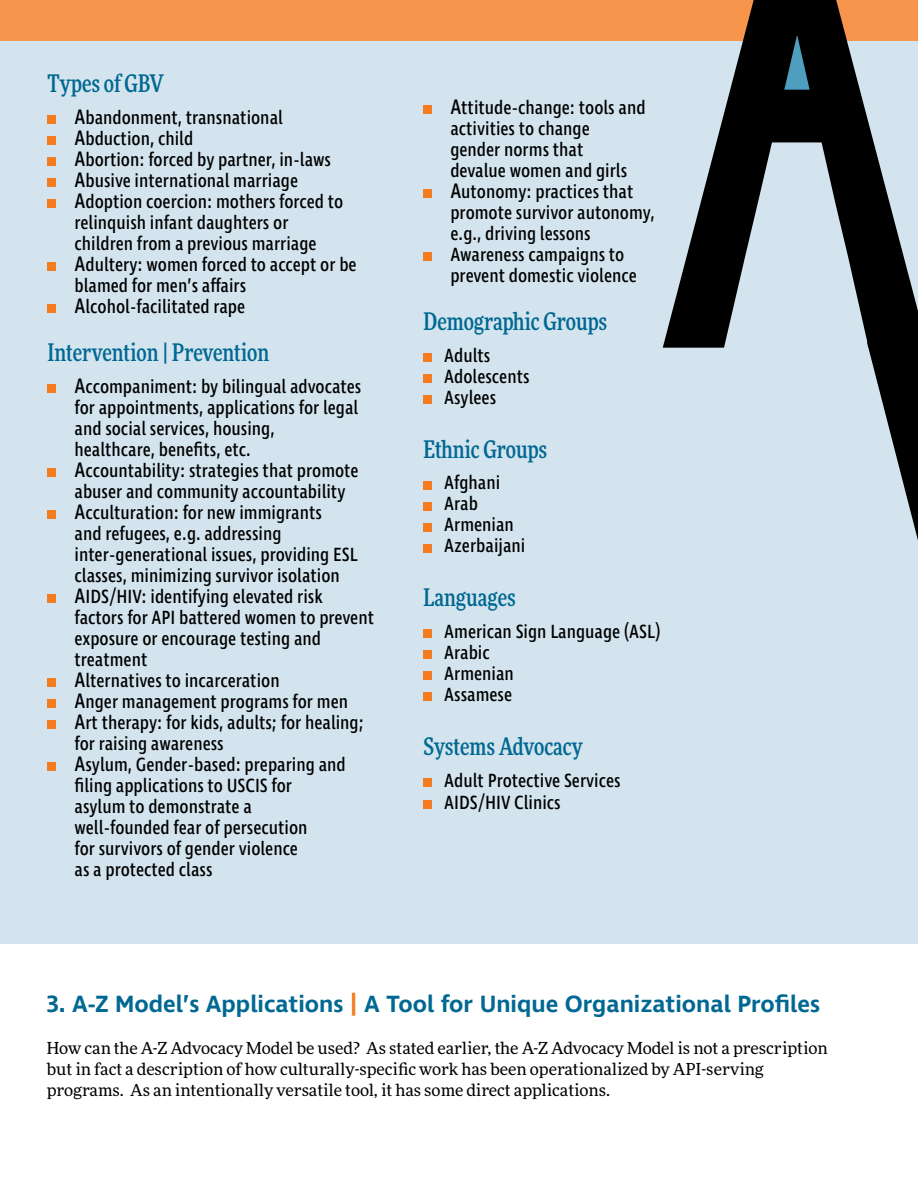
<style>
.page{position:relative;width:918px;height:1188px;background:#fff}
.page>*{position:absolute;margin:0;border:0;box-sizing:border-box;transform-origin:0 0}
.t1{font:500 condensed 24px "More Pro";color:#006892}
.t2{font:600 24px "Ingra";color:#006892}
.t3{font:19.5px/21px "Ingra Cd";color:#000}
.t4{font:16.5px/21px "More Pro";color:#000}
.s1{font-size:21.45px}
.s2{color:#f47b20}
</style>
<div class="page">
<div style="left:0;top:40px;width:918px;height:904px;background:#d3e4ee"></div>
<div style="left:0;top:0;width:918px;height:40px;background:#f7954c"></div>
<svg style="left:663px;top:0;width:255px;height:348px"></svg>
<svg style="left:749px;top:29px;width:103px;height:113px"></svg>
<svg style="left:864px;top:265px;width:54px;height:275px"></svg>
<div style="left:48px;top:115px;width:8px;height:9px;background:#f47b20"></div>
<div style="left:48px;top:136px;width:8px;height:9px;background:#f47b20"></div>
<div style="left:48px;top:157px;width:8px;height:9px;background:#f47b20"></div>
<div style="left:48px;top:178px;width:8px;height:9px;background:#f47b20"></div>
<div style="left:48px;top:199px;width:8px;height:9px;background:#f47b20"></div>
<div style="left:48px;top:262px;width:8px;height:9px;background:#f47b20"></div>
<div style="left:48px;top:304px;width:8px;height:9px;background:#f47b20"></div>
<div style="left:48px;top:384px;width:8px;height:9px;background:#f47b20"></div>
<div style="left:48px;top:468px;width:8px;height:9px;background:#f47b20"></div>
<div style="left:48px;top:510px;width:8px;height:9px;background:#f47b20"></div>
<div style="left:48px;top:594px;width:8px;height:9px;background:#f47b20"></div>
<div style="left:48px;top:678px;width:8px;height:9px;background:#f47b20"></div>
<div style="left:48px;top:699px;width:8px;height:9px;background:#f47b20"></div>
<div style="left:48px;top:720px;width:8px;height:9px;background:#f47b20"></div>
<div style="left:48px;top:762px;width:8px;height:9px;background:#f47b20"></div>
<div style="left:423px;top:105px;width:9px;height:9px;background:#f47b20"></div>
<div style="left:423px;top:189px;width:9px;height:9px;background:#f47b20"></div>
<div style="left:423px;top:252px;width:9px;height:9px;background:#f47b20"></div>
<div style="left:423px;top:353px;width:9px;height:9px;background:#f47b20"></div>
<div style="left:423px;top:374px;width:9px;height:9px;background:#f47b20"></div>
<div style="left:423px;top:395px;width:9px;height:9px;background:#f47b20"></div>
<div style="left:423px;top:481px;width:9px;height:8px;background:#f47b20"></div>
<div style="left:423px;top:502px;width:9px;height:8px;background:#f47b20"></div>
<div style="left:423px;top:523px;width:9px;height:8px;background:#f47b20"></div>
<div style="left:423px;top:544px;width:9px;height:8px;background:#f47b20"></div>
<div style="left:423px;top:629px;width:9px;height:9px;background:#f47b20"></div>
<div style="left:423px;top:650px;width:9px;height:9px;background:#f47b20"></div>
<div style="left:423px;top:671px;width:9px;height:9px;background:#f47b20"></div>
<div style="left:423px;top:692px;width:9px;height:9px;background:#f47b20"></div>
<div style="left:423px;top:778px;width:9px;height:9px;background:#f47b20"></div>
<div style="left:423px;top:800px;width:9px;height:9px;background:#f47b20"></div>
<p class="t1" style="left:48px;top:67px;width:118px">Types of GBV</p>
<p class="t3" style="left:75px;top:108px;width:284px"><span class="s1">A</span>bandonment, transnational<br><span class="s1">A</span>bduction, child<br><span class="s1">A</span>bortion: forced by partner, in-laws<br><span class="s1">A</span>busive international marriage<br><span class="s1">A</span>doption coercion: mothers forced to relinquish infant daughters or<br>children from a previous marriage<br><span class="s1">A</span>dultery: women forced to accept or be blamed for men’s affairs<br><span class="s1">A</span>lcohol-facilitated rape</p>
<p class="t1" style="left:48px;top:335px;width:223px">Intervention | Prevention</p>
<p class="t3" style="left:75px;top:376px;width:301px"><span class="s1">A</span>ccompaniment: by bilingual advocates for appointments, applications for legal and social services, housing,<br>healthcare, benefits, etc.<br><span class="s1">A</span>ccountability: strategies that promote abuser and community accountability <span class="s1">A</span>cculturation: for new immigrants<br>and refugees, e.g. addressing inter-generational issues, providing ESL classes, minimizing survivor isolation <span class="s1">A</span>IDS/HIV: identifying elevated risk factors for API battered women to prevent exposure or encourage testing and treatment<br><span class="s1">A</span>lternatives to incarceration<br><span class="s1">A</span>nger management programs for men <span class="s1">A</span>rt therapy: for kids, adults; for healing; for raising awareness<br><span class="s1">A</span>sylum, Gender-based: preparing and filing applications to USCIS for<br>asylum to demonstrate a<br>well-founded fear of persecution<br>for survivors of gender violence<br>as a protected class</p>
<p class="t3" style="left:450px;top:98px;width:206px"><span class="s1">A</span>ttitude-change: tools and activities to change<br>gender norms that<br>devalue women and girls<br><span class="s1">A</span>utonomy: practices that promote survivor autonomy, e.g., driving lessons<br>Awareness campaigns to prevent domestic violence</p>
<p class="t1" style="left:423px;top:304px;width:186px">Demographic Groups</p>
<p class="t3" style="left:444px;top:345px;width:87px">Adults<br>Adolescents<br>Asylees</p>
<p class="t1" style="left:423px;top:432px;width:126px">Ethnic Groups</p>
<p class="t3" style="left:444px;top:473px;width:83px">Afghani<br>Arab<br>Armenian<br>Azerbaijani</p>
<p class="t1" style="left:423px;top:581px;width:94px">Languages</p>
<p class="t3" style="left:444px;top:622px;width:218px">American Sign Language (ASL)<br>Arabic<br>Armenian<br>Assamese</p>
<p class="t1" style="left:423px;top:730px;width:161px">Systems Advocacy</p>
<p class="t3" style="left:444px;top:771px;width:178px;line-height:21.6px">Adult Protective Services<br>AIDS/HIV Clinics</p>
<p class="t2" style="left:47px;top:989px;width:775px">3. A-Z Model’s Applications <span class="s2">|</span> A Tool for Unique Organizational Profiles</p>
<p class="t4" style="left:47px;top:1037px;width:782px">How can the A-Z Advocacy Model be used? As stated earlier, the A-Z Advocacy Model is not a prescription but in fact a description of how culturally-specific work has been operationalized by API-serving programs. As an intentionally versatile tool, it has some direct applications.</p>
</div>
